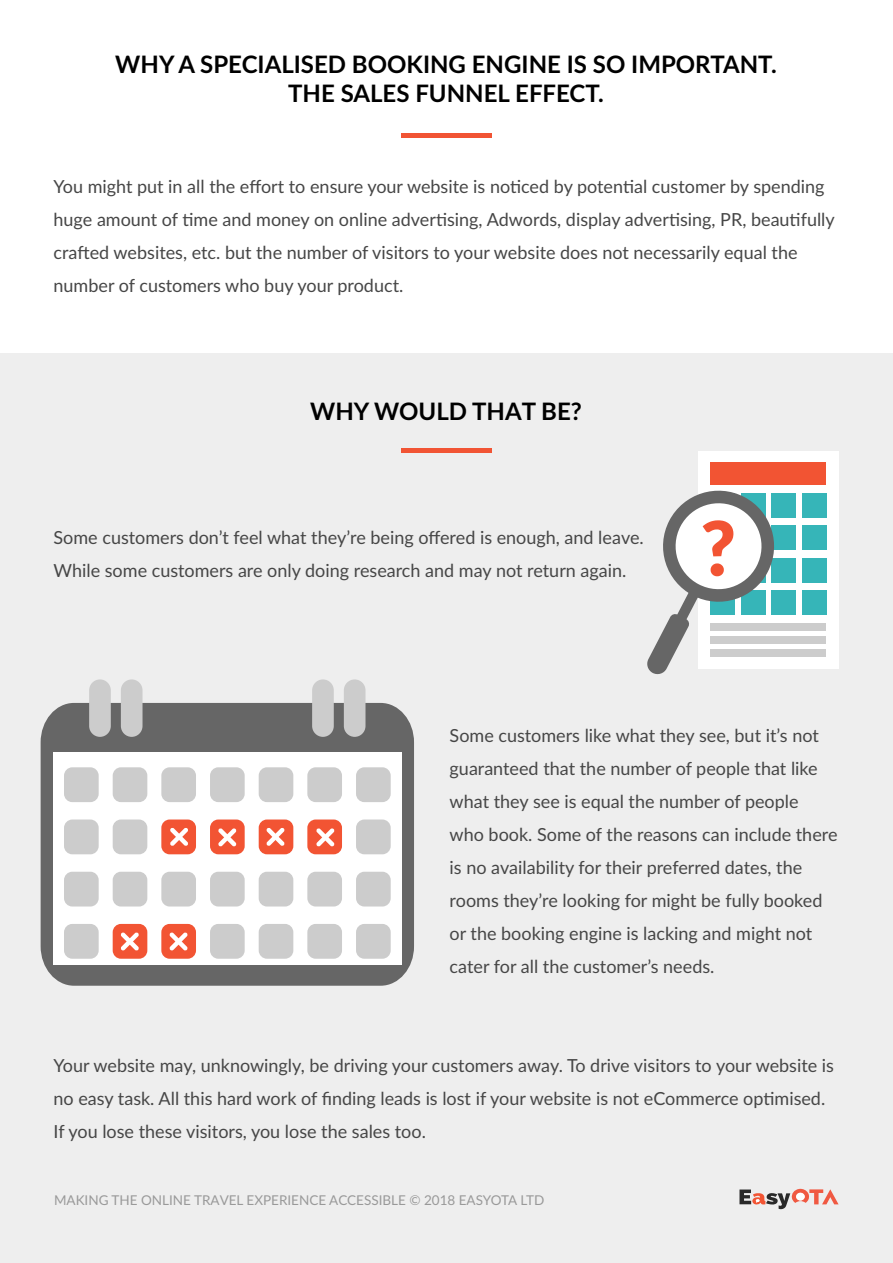
<style>
.page{position:relative;width:893px;height:1263px;background:#fff}
.page>*{position:absolute;margin:0;border:0;box-sizing:border-box;transform-origin:0 0}
.t1{font:700 24px/28.8px "Lato";color:#000;text-align:center}
.t2{font:18px/33px "Lato";color:#464646}
.t3{font:13.5px "Lato";color:#999}
</style>
<div class="page">
<div style="left:0;top:354px;width:893px;height:909px;background:#eee"></div>
<hr style="left:401px;top:134px;width:90px;height:4px;background:#f15434">
<hr style="left:401px;top:449px;width:90px;height:4px;background:#f15434">
<div style="left:698px;top:451px;width:140px;height:217px;background:#fff"></div>
<div style="left:771px;top:494px;width:25px;height:24px;background:#36b5b8"></div>
<div style="left:802px;top:494px;width:24px;height:24px;background:#36b5b8"></div>
<div style="left:771px;top:526px;width:25px;height:24px;background:#36b5b8"></div>
<div style="left:802px;top:526px;width:24px;height:24px;background:#36b5b8"></div>
<div style="left:771px;top:558px;width:25px;height:24px;background:#36b5b8"></div>
<div style="left:802px;top:558px;width:24px;height:24px;background:#36b5b8"></div>
<div style="left:771px;top:590px;width:25px;height:25px;background:#36b5b8"></div>
<div style="left:802px;top:590px;width:24px;height:25px;background:#36b5b8"></div>
<div style="left:711px;top:462px;width:115px;height:22px;background:#f25433"></div>
<div style="left:711px;top:624px;width:115px;height:7px;background:#ccc"></div>
<div style="left:711px;top:636px;width:115px;height:8px;background:#ccc"></div>
<div style="left:711px;top:649px;width:115px;height:7px;background:#ccc"></div>
<svg style="left:647px;top:483px;width:135px;height:192px"></svg>
<div style="left:41px;top:703px;width:373px;height:283px;background:#666"></div>
<div style="left:53px;top:752px;width:348px;height:213px;background:#fff"></div>
<div style="left:89px;top:679px;width:22px;height:58px;background:#ccc;border-radius:11px"></div>
<div style="left:121px;top:679px;width:22px;height:58px;background:#ccc;border-radius:11px"></div>
<div style="left:312px;top:679px;width:22px;height:58px;background:#ccc;border-radius:11px"></div>
<div style="left:344px;top:679px;width:21px;height:58px;background:#ccc;border-radius:11px"></div>
<div style="left:64px;top:767px;width:35px;height:35px;background:#ccc;border-radius:8px"></div>
<div style="left:113px;top:767px;width:34px;height:35px;background:#ccc;border-radius:8px"></div>
<div style="left:161px;top:767px;width:35px;height:35px;background:#ccc;border-radius:8px"></div>
<div style="left:210px;top:767px;width:35px;height:35px;background:#ccc;border-radius:8px"></div>
<div style="left:259px;top:767px;width:34px;height:35px;background:#ccc;border-radius:8px"></div>
<div style="left:307px;top:767px;width:35px;height:35px;background:#ccc;border-radius:8px"></div>
<div style="left:356px;top:767px;width:35px;height:35px;background:#ccc;border-radius:8px"></div>
<div style="left:64px;top:819px;width:35px;height:35px;background:#ccc;border-radius:8px"></div>
<div style="left:113px;top:819px;width:34px;height:35px;background:#ccc;border-radius:8px"></div>
<div style="left:161px;top:819px;width:35px;height:35px;background:#f25433;border-radius:8px"></div>
<div style="left:210px;top:819px;width:35px;height:35px;background:#f25433;border-radius:8px"></div>
<div style="left:259px;top:819px;width:34px;height:35px;background:#f25433;border-radius:8px"></div>
<div style="left:307px;top:819px;width:35px;height:35px;background:#f25433;border-radius:8px"></div>
<div style="left:356px;top:819px;width:35px;height:35px;background:#ccc;border-radius:8px"></div>
<div style="left:64px;top:872px;width:35px;height:34px;background:#ccc;border-radius:8px"></div>
<div style="left:113px;top:872px;width:34px;height:34px;background:#ccc;border-radius:8px"></div>
<div style="left:161px;top:872px;width:35px;height:34px;background:#ccc;border-radius:8px"></div>
<div style="left:210px;top:872px;width:35px;height:34px;background:#ccc;border-radius:8px"></div>
<div style="left:259px;top:872px;width:34px;height:34px;background:#ccc;border-radius:8px"></div>
<div style="left:307px;top:872px;width:35px;height:34px;background:#ccc;border-radius:8px"></div>
<div style="left:356px;top:872px;width:35px;height:34px;background:#ccc;border-radius:8px"></div>
<div style="left:64px;top:924px;width:35px;height:35px;background:#ccc;border-radius:8px"></div>
<div style="left:113px;top:924px;width:34px;height:35px;background:#f25433;border-radius:8px"></div>
<div style="left:161px;top:924px;width:35px;height:35px;background:#f25433;border-radius:8px"></div>
<div style="left:210px;top:924px;width:35px;height:35px;background:#ccc;border-radius:8px"></div>
<div style="left:259px;top:924px;width:34px;height:35px;background:#ccc;border-radius:8px"></div>
<div style="left:307px;top:924px;width:35px;height:35px;background:#ccc;border-radius:8px"></div>
<div style="left:356px;top:924px;width:35px;height:35px;background:#ccc;border-radius:8px"></div>
<svg style="left:170px;top:828px;width:18px;height:18px"></svg>
<svg style="left:218px;top:828px;width:18px;height:18px"></svg>
<svg style="left:266px;top:828px;width:19px;height:18px"></svg>
<svg style="left:316px;top:828px;width:18px;height:18px"></svg>
<svg style="left:169px;top:932px;width:19px;height:19px"></svg>
<svg style="left:121px;top:932px;width:18px;height:19px"></svg>
<svg style="left:739px;top:1189px;width:99px;height:20px"></svg>
<h1 class="t1" style="left:115px;top:49px;width:663px">WHY A SPECIALISED BOOKING ENGINE IS SO IM PORTANT.<br>THE SALES FUNNEL EFFECT.</h1>
<p class="t2" style="left:54px;top:169px;width:783px">You might put in all the effort to ensure your website is noticed by potential customer by spending huge amount of time and money on online advertising, Adwords, display advertising, PR, beautifully crafted websites, etc. but the number of visitors to your website does not necessarily equal the number of customers who buy your product.</p>
<h1 class="t1" style="left:310px;top:395px;width:273px">WHY WOULD THAT BE?</h1>
<p class="t2" style="left:54px;top:520px;width:592px">Some customers don’t feel what they’re being offered is enough, and leave.<br>While some customers are only doing research and may not return again.</p>
<p class="t2" style="left:450px;top:718px;width:389px">Some customers like what they see, but it’s not guaranteed that the number of people that like what they see is equal the number of people<br>who book. Some of the reasons can include there is no availability for their preferred dates, the rooms they’re looking for might be fully booked or the booking engine is lacking and might not cater for all the customer’s needs.</p>
<p class="t2" style="left:54px;top:1048px;width:782px">Your website may, unknowingly, be driving your customers away. To drive visitors to your website is no easy task. All this hard work of finding leads is lost if your website is not eCommerce optimised.<br>If you lose these visitors, you lose the sales too.</p>
<p class="t3" style="left:54px;top:1190px;width:475px">Maki ng th e onli ne travel experi ence accessi ble © 2018 Easyota Ltd</p>
</div>
